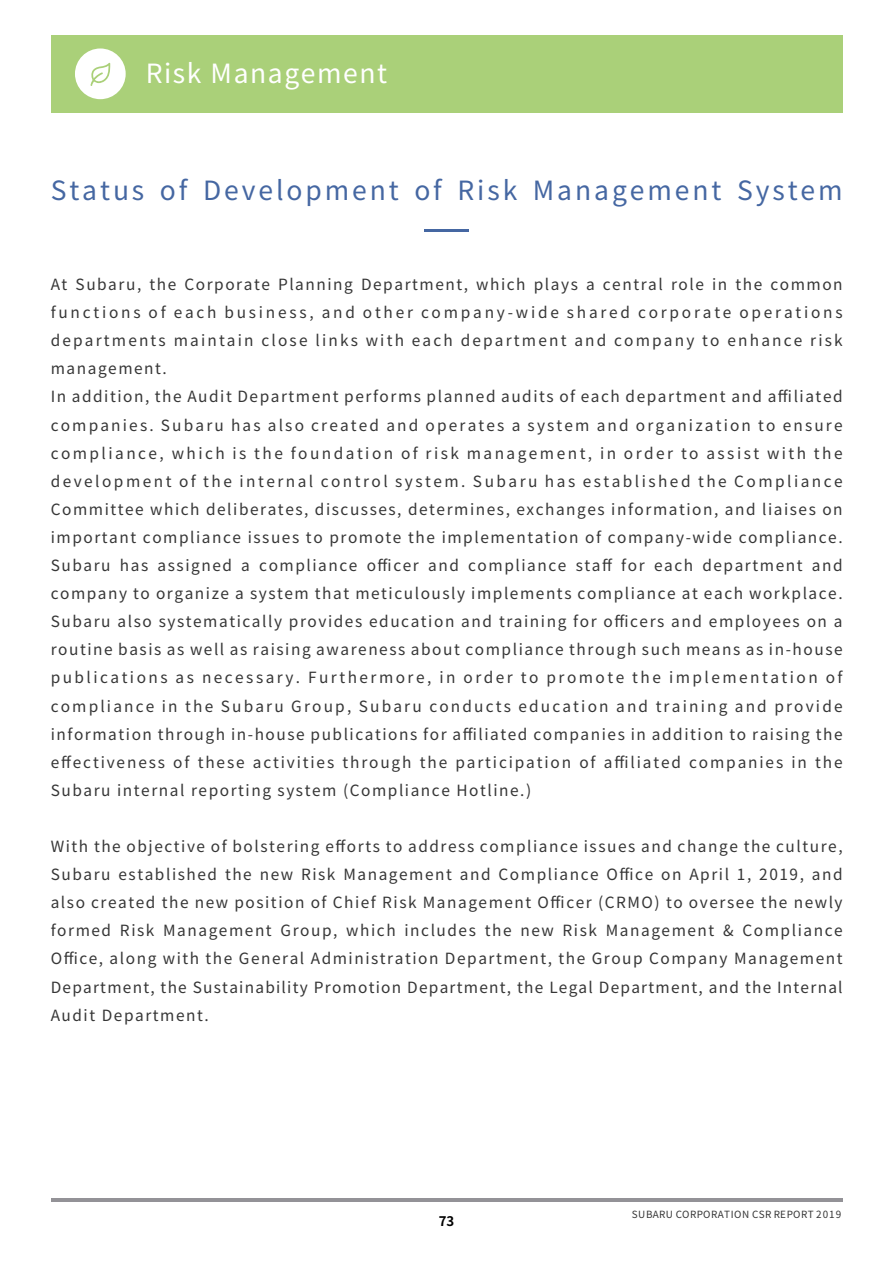
<style>
.page{position:relative;width:893px;height:1262px;background:#fff}
.page>*{position:absolute;margin:0;border:0;box-sizing:border-box;transform-origin:0 0}
.t1{font:26.4px "Noto Sans CJ Kjp";letter-spacing:.11em;color:#4567a2}
.t2{font:26.4px "Noto Sans CJ Kjp";letter-spacing:.06em;color:#fff}
.t3{font:15.45px/28px "Noto Sans CJ Kjp";letter-spacing:.1em;color:#363636}
.t4{font:700 13.2px "Noto Sans CJ Kjp";color:#000}
.t5{font:9.9px "Noto Sans CJ Kjp";letter-spacing:.055em;color:#363636}
</style>
<div class="page">
<hr style="left:51px;top:1198px;width:791px;height:3px;background:#939297">
<hr style="left:424px;top:229px;width:44px;height:2px;background:#4567a2">
<div style="left:51px;top:35px;width:791px;height:77px;background:#aad079"></div>
<div style="left:75px;top:48px;width:51px;height:51px;background:#fff;border-radius:50%"></div>
<svg style="left:90px;top:63px;width:20px;height:23px"></svg>
<h1 class="t2" style="left:146px;top:59px;width:243px">Risk Management</h1>
<h1 class="t1" style="left:51px;top:175px;width:793px">Status of Development of Risk Management System</h1>
<p class="t3" style="left:51px;top:271px;width:793px">At Subaru, the Corporate Planning Department, which plays a central role in the common functions of each business, and other company-wide shared corporate operations departments maintain close links with each department and company to enhance risk management.<br>In addition, the Audit Department performs planned audits of each department and affiliated companies. Subaru has also created and operates a system and organization to ensure compliance, which is the foundation of risk management, in order to assist with the development of the internal control system. Subaru has established the Compliance Committee which deliberates, discusses, determines, exchanges information, and liaises on important compliance issues to promote the implementation of company-wide compliance.<br>Subaru has assigned a compliance officer and compliance staff for each department and company to organize a system that meticulously implements compliance at each workplace.<br>Subaru also systematically provides education and training for officers and employees on a routine basis as well as raising awareness about compliance through such means as in-house publications as necessary. Furthermore, in order to promote the implementation of compliance in the Subaru Group, Subaru conducts education and training and provide information through in-house publications for affiliated companies in addition to raising the effectiveness of these activities through the participation of affiliated companies in the Subaru internal reporting system (Compliance Hotline.)</p>
<p class="t3" style="left:51px;top:833px;width:793px;text-align:justify">With the objective of bolstering efforts to address compliance issues and change the culture, Subaru established the new Risk Management and Compliance Office on April 1, 2019, and also created the new position of Chief Risk Management Officer (CRMO) to oversee the newly formed Risk Management Group, which includes the new Risk Management &amp; Compliance Office, along with the General Administration Department, the Group Company Management Department, the Sustainability Promotion Department, the Legal Department, and the Internal Audit Department.</p>
<p class="t4" style="left:439px;top:1214px;width:17px">73</p>
<p class="t5" style="left:631px;top:1209px;width:211px">SUBARU CORPORATION CSR REPORT 2019</p>
</div>
